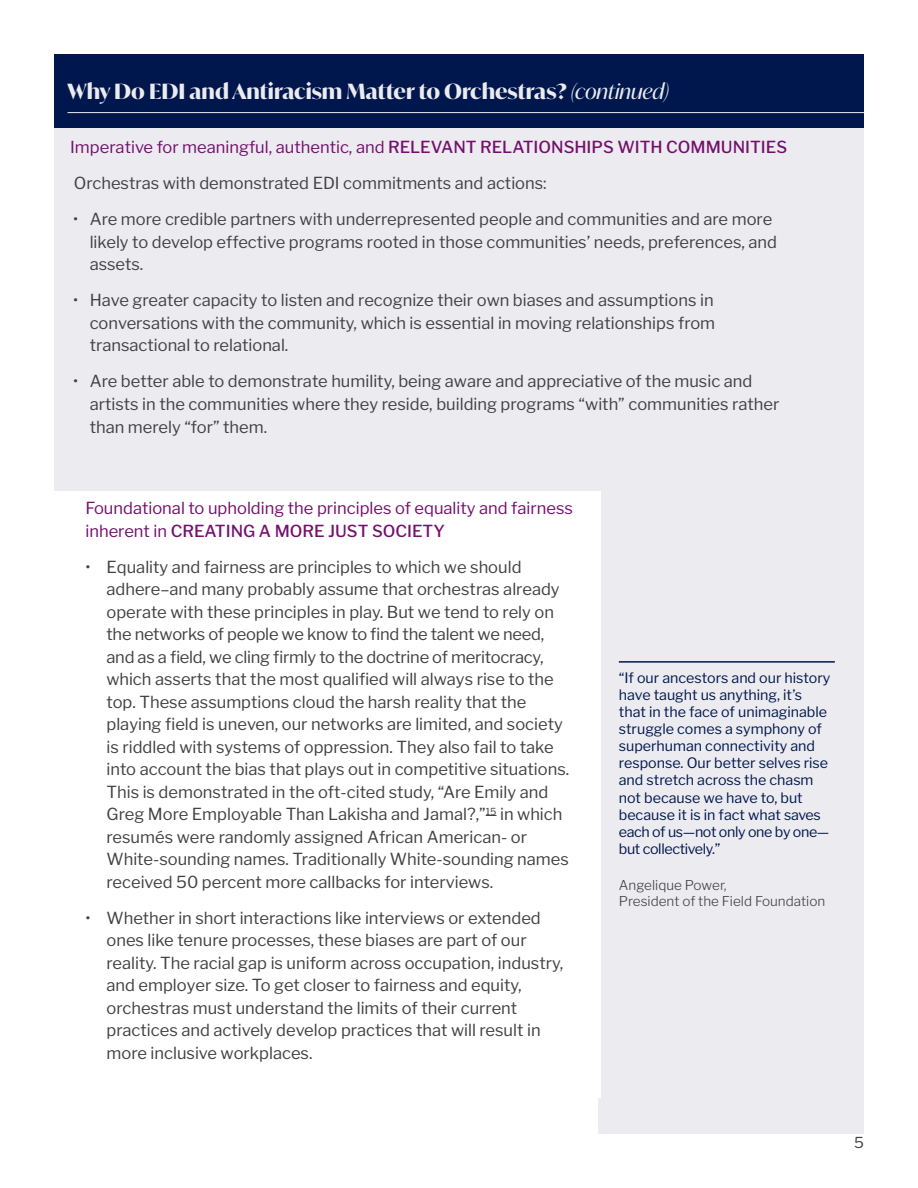
<style>
.page{position:relative;width:918px;height:1188px;background:#fff}
.page>*{position:absolute;margin:0;border:0;box-sizing:border-box;transform-origin:0 0}
.t1{font:700 21px "Ivy Mode";color:#ebebf0}
.t2{font:16.5px/22.5px "Libre Franklin";color:#414042}
.t3{font:16.5px/22.5px "Libre Franklin";color:#740f6d}
.t4{font:15px "Libre Franklin";color:#414042}
.t5{font:14.25px/17.1px "Libre Franklin";color:#00174d}
.t6{font:300 13.5px/16.2px "Libre Franklin";color:#414042}
.s1{font-weight:400;font-style:italic}
.s2{color:#740f6d}
.s3{font-weight:500;color:#740f6d}
.s4{font-weight:500}
</style>
<div class="page">
<div style="left:54px;top:123px;width:810px;height:373px;background:#ebebf0"></div>
<div style="left:598px;top:490px;width:266px;height:644px;background:#ebebf0"></div>
<div style="left:54px;top:491px;width:546px;height:607px;background:#fff"></div>
<hr style="left:619px;top:661px;width:216px;height:2px;background:#00174d">
<div style="left:54px;top:54px;width:810px;height:73px;background:#00174d"></div>
<hr style="left:68px;top:112px;width:796px;height:1px;background:#ebebf0">
<p class="t1" style="left:68px;top:77px;width:603px">Why Do EDI and Antiracism Matter to Orchestras? <span class="s1">(continued)</span></p>
<p class="t2" style="left:70px;top:129px;width:718px;line-height:36px"><span class="s2">Imperative for meaningful, authentic, and</span> <span class="s3">RELEVANT RELATIONSHIPS WITH COMMUNITIES<br></span>Orchestras with demonstrated EDI commitments and actions:</p>
<p class="t2" style="left:90px;top:208px;width:689px;text-indent:-17px">• Are more credible partners with underrepresented people and communities and are more likely to develop effective programs rooted in those communities’ needs, preferences, and assets.</p>
<p class="t2" style="left:90px;top:289px;width:627px;text-align:justify;text-indent:-17px">• Have greater capacity to listen and recognize their own biases and assumptions in conversations with the community, which is essential in moving relationships from transactional to relational.</p>
<p class="t2" style="left:90px;top:370px;width:691px;text-indent:-17px">• Are better able to demonstrate humility, being aware and appreciative of the music and artists in the communities where they reside, building programs “with” communities rather than merely “for” them.</p>
<p class="t3" style="left:86px;top:497px;width:489px">Foundational to upholding the principles of equality and fairness inherent in <span class="s4">CREATING A MORE JUST SOCIETY</span></p>
<p class="t2" style="left:107px;top:556px;width:464px;text-indent:-21px">• Equality and fairness are principles to which we should adhere–and many probably assume that orchestras already operate with these principles in play. But we tend to rely on the networks of people we know to find the talent we need, and as a field, we cling firmly to the doctrine of meritocracy, which asserts that the most qualified will always rise to the top. These assumptions cloud the harsh reality that the playing field is uneven, our networks are limited, and society is riddled with systems of oppression. They also fail to take into account the bias that plays out in competitive situations.<br>This is demonstrated in the oft-cited study, “Are Emily and Greg More Employable Than Lakisha and Jamal?,”<sup>15</sup> in which resumés were randomly assigned African American- or White-sounding names. Traditionally White-sounding names received 50 percent more callbacks for interviews.</p>
<p class="t2" style="left:107px;top:907px;width:458px;text-indent:-21px">• Whether in short interactions like interviews or extended ones like tenure processes, these biases are part of our reality. The racial gap is uniform across occupation, industry, and employer size. To get closer to fairness and equity, orchestras must understand the limits of their current practices and actively develop practices that will result in more inclusive workplaces.</p>
<p class="t5" style="left:619px;top:669px;width:213px">“If our ancestors and our history have taught us anything, it’s that in the face of unimaginable struggle comes a symphony of superhuman connectivity and response. Our better selves rise and stretch across the chasm not because we have to, but because it is in fact what saves each of us—not only one by one— but collectively.”</p>
<p class="t6" style="left:619px;top:877px;width:208px">Angelique Power,<br>President of the Field Foundation</p>
<p class="t4" style="left:854px;top:1134px;width:11px">5</p>
</div>
